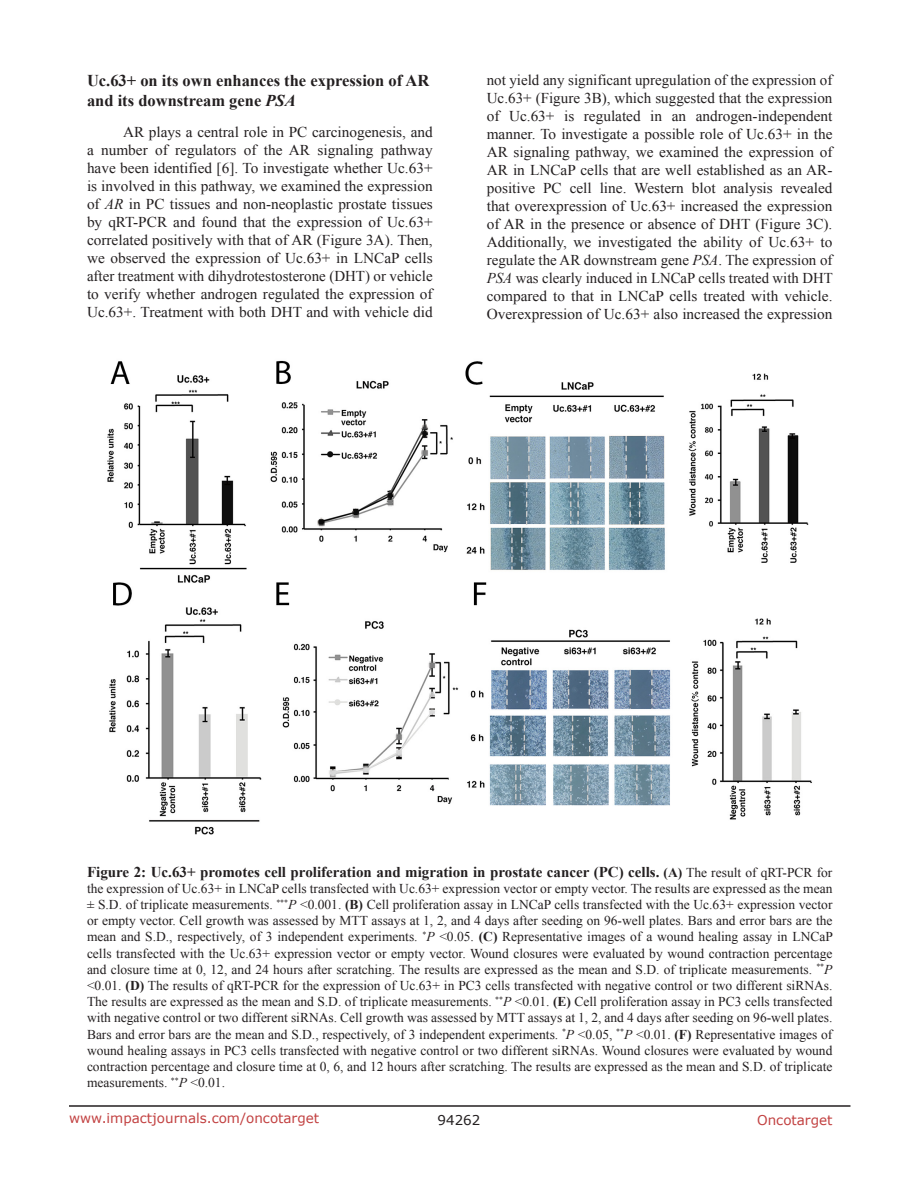
<style>
.page{position:relative;width:918px;height:1188px;background:#fff}
.page>*{position:absolute;margin:0;border:0;box-sizing:border-box;transform-origin:0 0}
.SubHeading{font:700 16.5px/19.8px "Times New Roman";color:#231f20}
.BodyText{font:15px/18px "Times New Roman";color:#231f20;text-align:justify}
.figuretext{font:700 15px "Times New Roman";color:#231f20}
.figuretext-2{font:13.5px/16.2px "Times New Roman";color:#231f20;text-align:justify}
.t1{font:13.5px "Verdana";color:#c24141}
.t2{font:13.5px "Verdana";color:#231f20}
.s1{font-style:italic}
.s2{font-size:13.5px}
.s3{font-weight:400;font-size:13.5px}
.s4{font-weight:700}
</style>
<div class="page">
<hr style="left:69px;top:1105px;width:781px;height:2px;background:#231f20">
<img style="left:107px;top:360px;width:705px;height:475px">
<p class="SubHeading" style="left:87px;top:70px;width:344px">Uc.63+ on its own enhances the expression of AR and its downstream gene <span class="s1">PSA</span></p>
<p class="BodyText" style="left:87px;top:123px;width:347px;text-indent:36px">AR plays a central role in PC carcinogenesis, and a number of regulators of the AR signaling pathway have been identified [6]. To investigate whether Uc.63+ is involved in this pathway, we examined the expression of <span class="s1">AR</span> in PC tissues and non-neoplastic prostate tissues by qRT-PCR and found that the expression of Uc.63+ correlated positively with that of AR (Figure 3A). Then, we observed the expression of Uc.63+ in LNCaP cells after treatment with dihydrotestosterone (DHT) or vehicle to verify whether androgen regulated the expression of Uc.63+. Treatment with both DHT and with vehicle did</p>
<p class="BodyText" style="left:487px;top:71px;width:348px">not yield any significant upregulation of the expression of Uc.63+ (Figure 3B), which suggested that the expression of Uc.63+ is regulated in an androgen-independent manner. To investigate a possible role of Uc.63+ in the AR signaling pathway, we examined the expression of AR in LNCaP cells that are well established as an AR&shy;positive PC cell line. Western blot analysis revealed that overexpression of Uc.63+ increased the expression of AR in the presence or absence of DHT (Figure 3C).<br>Additionally, we investigated the ability of Uc.63+ to regulate the AR downstream gene <span class="s1">PSA</span>. The expression of <span class="s1">PSA</span> was clearly induced in LNCaP cells treated with DHT compared to that in LNCaP cells treated with vehicle.<br>Overexpression of Uc.63+ also increased the expression</p>
<p class="figuretext" style="left:87px;top:861px;width:747px">Figure 2: Uc.63+ promotes cell proliferation and migration in prostate cancer (PC) cells. <span class="s2">(A)</span> <span class="s3">The result of qRT-PCR for</span></p>
<p class="figuretext-2" style="left:87px;top:880px;width:747px">the expression of Uc.63+ in LNCaP cells transfected with Uc.63+ expression vector or empty vector. The results are expressed as the mean ± S.D. of triplicate measurements. <sup>***</sup><span class="s1">P</span> &lt;0.001. <span class="s4">(B)</span> Cell proliferation assay in LNCaP cells transfected with the Uc.63+ expression vector or empty vector. Cell growth was assessed by MTT assays at 1, 2, and 4 days after seeding on 96-well plates. Bars and error bars are the mean and S.D., respectively, of 3 independent experiments. <sup>*</sup><span class="s1">P</span> &lt;0.05. <span class="s4">(C)</span> Representative images of a wound healing assay in LNCaP cells transfected with the Uc.63+ expression vector or empty vector. Wound closures were evaluated by wound contraction percentage and closure time at 0, 12, and 24 hours after scratching. The results are expressed as the mean and S.D. of triplicate measurements. <sup>**</sup><span class="s1">P </span>&lt;0.01. <span class="s4">(D)</span> The results of qRT-PCR for the expression of Uc.63+ in PC3 cells transfected with negative control or two different siRNAs.<br>The results are expressed as the mean and S.D. of triplicate measurements. <sup>**</sup><span class="s1">P</span> &lt;0.01. <span class="s4">(E)</span> Cell proliferation assay in PC3 cells transfected with negative control or two different siRNAs. Cell growth was assessed by MTT assays at 1, 2, and 4 days after seeding on 96-well plates.<br>Bars and error bars are the mean and S.D., respectively, of 3 independent experiments. <sup>*</sup><span class="s1">P</span> &lt;0.05, <sup>**</sup><span class="s1">P</span> &lt;0.01. <span class="s4">(F)</span> Representative images of wound healing assays in PC3 cells transfected with negative control or two different siRNAs. Wound closures were evaluated by wound contraction percentage and closure time at 0, 6, and 12 hours after scratching. The results are expressed as the mean and S.D. of triplicate measurements. <sup>**</sup><span class="s1">P</span> &lt;0.01.</p>
<p class="t1" style="left:69px;top:1109px;width:252px">www.impactjournals.com/oncotarget</p>
<p class="t2" style="left:438px;top:1111px;width:44px">94262</p>
<p class="t1" style="left:757px;top:1111px;width:77px">Oncotarget</p>
</div>
